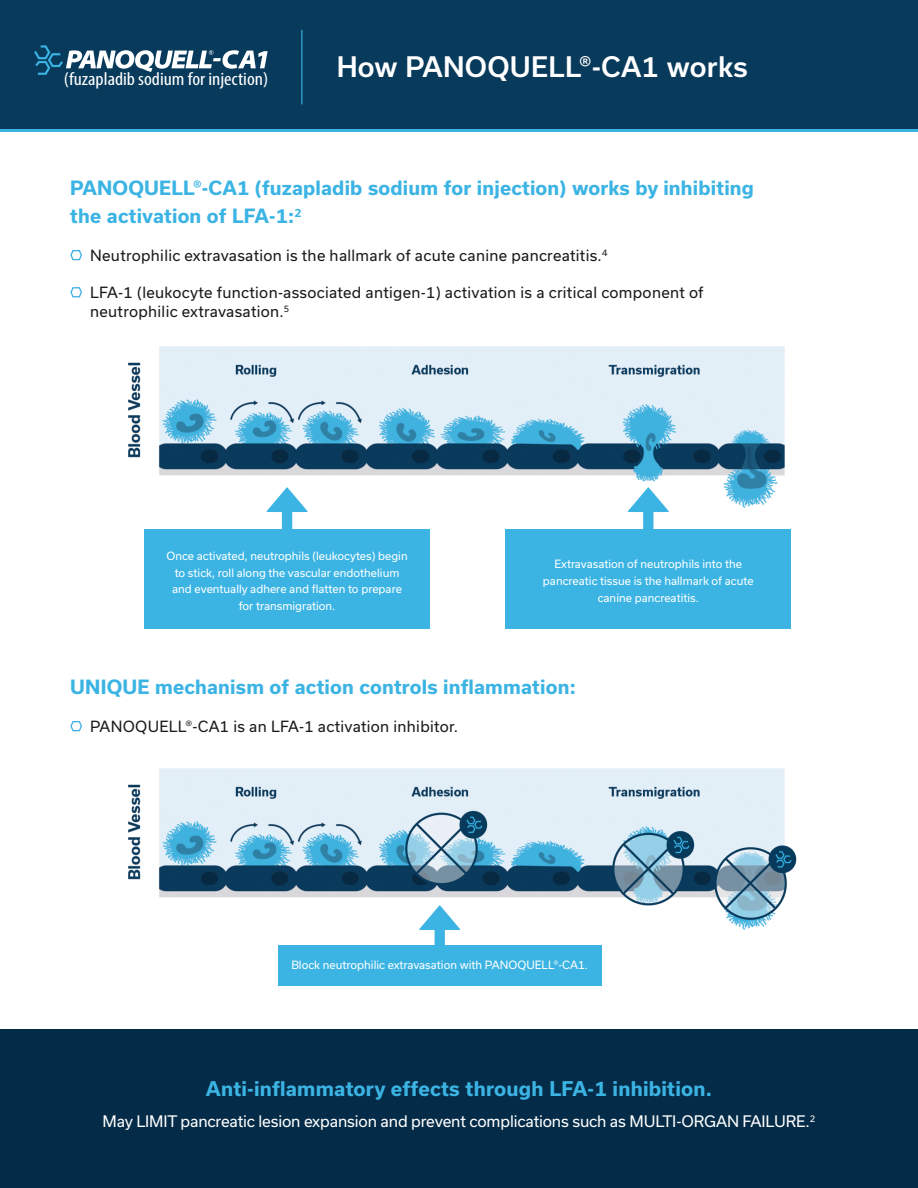
<style>
.page{position:relative;width:918px;height:1188px;background:#fff}
.page>*{position:absolute;margin:0;border:0;box-sizing:border-box;transform-origin:0 0}
.t1{font:500 27px "Usual";letter-spacing:.01em;color:#fff}
.t2{font:700 19.35px "Usual";letter-spacing:.01em;color:#3bb4e4}
.t3{font:700 18.75px/28.2px "Usual";letter-spacing:.01em;color:#3bb4e4}
.t4{font:condensed 18.45px "Myriad Pro";color:#fff;scale:1.1 1}
.t5{font:15.15px "Usual";letter-spacing:-.01em;color:#fff}
.t6{font:14.7px/18.8px "Usual";letter-spacing:.02em;color:#181a1b}
.t7{font:10.95px/16.6px "Usual";color:#fff;text-align:center}
</style>
<div class="page">
<div style="left:0;top:111px;width:918px;height:21px;background:linear-gradient(to right,#3bb4e4,#3bb4e4)"></div>
<div style="left:0;top:0;width:918px;height:128px;background:#083a5c"></div>
<svg style="left:34px;top:45px;width:234px;height:30px"></svg>
<hr style="left:301px;top:30px;width:1px;height:74px;background:#3bb4e4">
<img style="left:128px;top:768px;width:669px;height:162px">
<div style="left:0;top:1029px;width:918px;height:159px;background:#042b47"></div>
<img style="left:128px;top:346px;width:663px;height:184px">
<div style="left:144px;top:530px;width:286px;height:99px;background:#3bb4e4"></div>
<div style="left:506px;top:530px;width:285px;height:99px;background:#3bb4e4"></div>
<svg style="left:266px;top:487px;width:42px;height:43px"></svg>
<svg style="left:628px;top:487px;width:41px;height:43px"></svg>
<div style="left:278px;top:945px;width:324px;height:41px;background:#3bb4e4"></div>
<svg style="left:419px;top:905px;width:41px;height:40px"></svg>
<svg style="left:70px;top:721px;width:12px;height:11px"></svg>
<svg style="left:70px;top:287px;width:12px;height:11px"></svg>
<svg style="left:70px;top:250px;width:12px;height:11px"></svg>
<p class="t4" style="left:64px;top:67px;width:187px">(fuzapladib sodium for injection)</p>
<p class="t1" style="left:337px;top:52px;width:413px">How PANOQUELL®-CA1 works</p>
<p class="t3" style="left:70px;top:174px;width:685px">PANOQUELL®-CA1 (fuzapladib sodium for injection) works by inhibiting the activation of LFA-1:<sup>2</sup></p>
<p class="t6" style="left:90px;top:246px;width:519px">Neutrophilic extravasation is the hallmark of acute canine pancreatitis.<sup>4</sup></p>
<p class="t6" style="left:90px;top:283px;width:615px">LFA-1 (leukocyte function-associated antigen-1) activation is a critical component of neutrophilic extravasation.<sup>5</sup></p>
<p class="t7" style="left:166px;top:548px;width:243px">Once activated, neutrophils (leukocytes) begin to stick, roll along the vascular endothelium and eventually adhere and flatten to prepare for transmigration.</p>
<p class="t7" style="left:543px;top:556px;width:212px">Extravasation of neutrophils into the pancreatic tissue is the hallmark of acute canine pancreatitis.</p>
<p class="t3" style="left:70px;top:673px;width:507px">UNIQUE mechanism of action controls inflammation:</p>
<p class="t6" style="left:90px;top:717px;width:369px">PANOQUELL®-CA1 is an LFA-1 activation inhibitor.</p>
<p class="t7" style="left:291px;top:957px;width:298px">Block neutrophilic extravasation with PANOQUELL®-CA1.</p>
<p class="t2" style="left:206px;top:1078px;width:508px">Anti-inflammatory effects through LFA-1 inhibition.</p>
<p class="t5" style="left:103px;top:1113px;width:714px">May LIMIT pancreatic lesion expansion and prevent complications such as MULTI-ORGAN FAILURE.<sup>2</sup></p>
</div>
